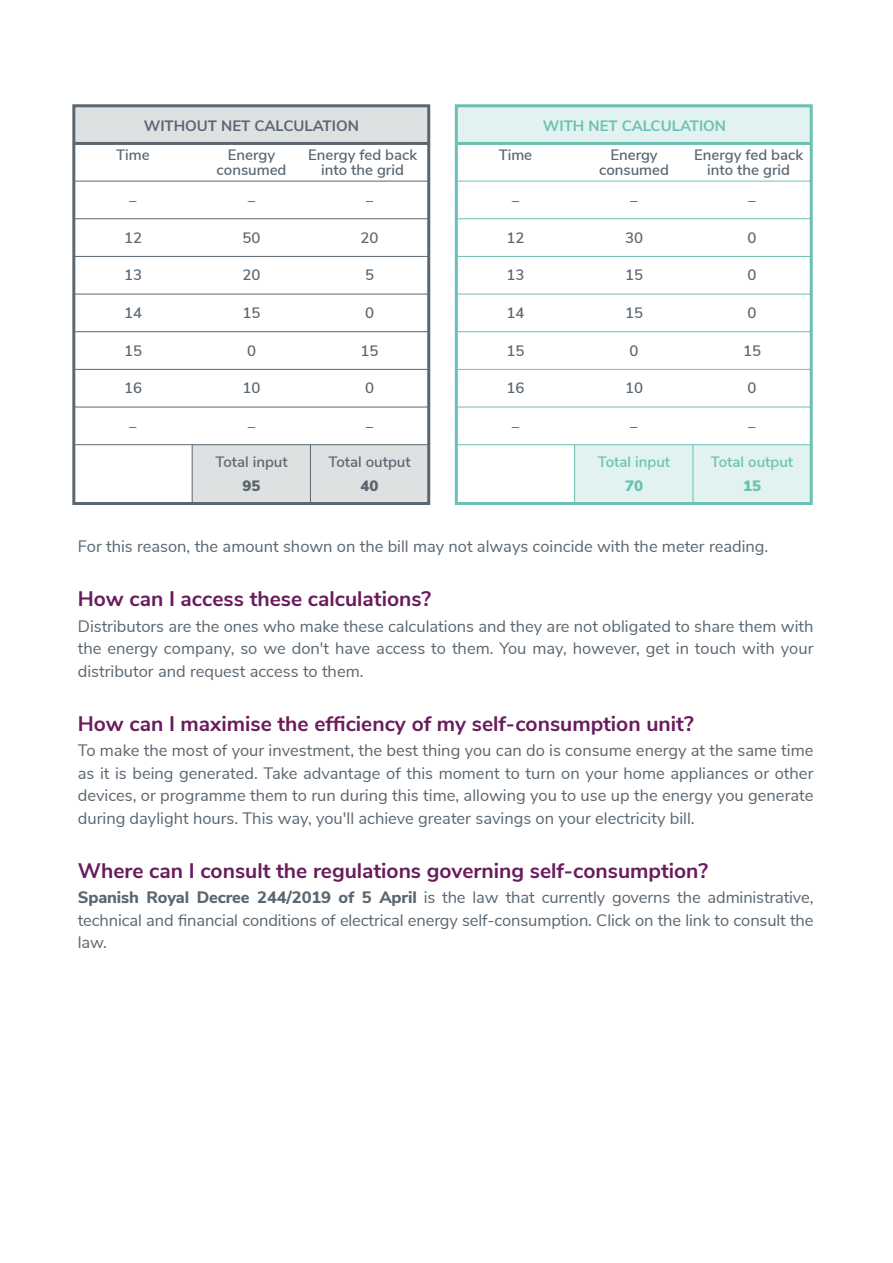
<style>
.page{position:relative;width:893px;height:1263px;background:#fff}
.page>*{position:absolute;margin:0;border:0;box-sizing:border-box;transform-origin:0 0}
.t1{font:700 21px "Nunito Sans";color:#6a1b5c}
.t2{font:16.5px/22.5px "Nunito Sans";color:#5a6670;text-align:justify}
.t3{font:600 15px/15px "Nunito Sans";color:#5a6670;text-align:center}
.t4{font:700 15px "Nunito Sans";color:#5a6670}
.t5{font:600 15px "Nunito Sans";color:#6ac1b3}
.t6{font:700 15px "Nunito Sans";color:#6ac1b3}
.t7{font:900 15px "Nunito Sans";color:#5a6670}
.t8{font:900 15px "Nunito Sans";color:#6ac1b3}
.s1{font-weight:800}
</style>
<div class="page">
<div style="left:74px;top:106px;width:354px;height:37px;background:#dee1e2"></div>
<div style="left:192px;top:445px;width:236px;height:58px;background:#dee1e2"></div>
<hr style="left:74px;top:142px;width:354px;height:3px;background:#5a6670">
<hr style="left:74px;top:181px;width:354px;height:1px;background:#5a6670">
<hr style="left:192px;top:445px;width:1px;height:58px;background:#5a6670">
<hr style="left:310px;top:445px;width:1px;height:58px;background:#5a6670">
<hr style="left:74px;top:218px;width:354px;height:1px;background:#5a6670">
<hr style="left:74px;top:256px;width:354px;height:1px;background:#5a6670">
<hr style="left:74px;top:294px;width:354px;height:1px;background:#5a6670">
<hr style="left:74px;top:331px;width:354px;height:1px;background:#5a6670">
<hr style="left:74px;top:369px;width:354px;height:1px;background:#5a6670">
<hr style="left:74px;top:407px;width:354px;height:1px;background:#5a6670">
<hr style="left:74px;top:444px;width:354px;height:1px;background:#5a6670">
<div style="left:72px;top:104px;width:358px;height:401px;border:3px solid #5a6670"></div>
<div style="left:456px;top:106px;width:355px;height:37px;background:#e1f2f0"></div>
<div style="left:575px;top:445px;width:236px;height:58px;background:#e1f2f0"></div>
<hr style="left:457px;top:142px;width:354px;height:3px;background:#6ac1b3">
<hr style="left:457px;top:181px;width:354px;height:1px;background:#6ac1b3">
<hr style="left:574px;top:445px;width:1px;height:58px;background:#6ac1b3">
<hr style="left:692px;top:445px;width:1px;height:58px;background:#6ac1b3">
<hr style="left:457px;top:218px;width:354px;height:1px;background:#6ac1b3">
<hr style="left:457px;top:256px;width:354px;height:1px;background:#6ac1b3">
<hr style="left:457px;top:294px;width:354px;height:1px;background:#6ac1b3">
<hr style="left:457px;top:331px;width:354px;height:1px;background:#6ac1b3">
<hr style="left:457px;top:369px;width:354px;height:1px;background:#6ac1b3">
<hr style="left:457px;top:407px;width:354px;height:1px;background:#6ac1b3">
<hr style="left:457px;top:444px;width:354px;height:1px;background:#6ac1b3">
<div style="left:455px;top:104px;width:358px;height:401px;border:3px solid #6ac1b3"></div>
<p class="t4" style="left:144px;top:115px;width:217px">WITHOUT NET CALCULATION</p>
<p class="t3" style="left:217px;top:147px;width:71px">Energy consumed</p>
<p class="t3" style="left:308px;top:147px;width:111px">Energy fed back into the grid</p>
<p class="t3" style="left:116px;top:147px;width:35px">Time</p>
<p class="t3" style="left:499px;top:147px;width:35px">Time</p>
<p class="t6" style="left:543px;top:115px;width:185px">WITH NET CALCULATION</p>
<p class="t3" style="left:599px;top:147px;width:71px">Energy consumed</p>
<p class="t3" style="left:694px;top:147px;width:111px">Energy fed back into the grid</p>
<p class="t3" style="left:129px;top:187px;width:9px">_</p>
<p class="t3" style="left:248px;top:187px;width:9px">_</p>
<p class="t3" style="left:366px;top:187px;width:9px">_</p>
<p class="t3" style="left:124px;top:229px;width:19px">12</p>
<p class="t3" style="left:243px;top:229px;width:19px">50</p>
<p class="t3" style="left:361px;top:229px;width:19px">20</p>
<p class="t3" style="left:124px;top:267px;width:19px">13</p>
<p class="t3" style="left:243px;top:267px;width:19px">20</p>
<p class="t3" style="left:365px;top:267px;width:10px">5</p>
<p class="t3" style="left:124px;top:304px;width:19px">14</p>
<p class="t3" style="left:243px;top:304px;width:19px">15</p>
<p class="t3" style="left:365px;top:304px;width:10px">0</p>
<p class="t3" style="left:124px;top:342px;width:19px">15</p>
<p class="t3" style="left:247px;top:342px;width:10px">0</p>
<p class="t3" style="left:361px;top:342px;width:19px">15</p>
<p class="t3" style="left:124px;top:380px;width:19px">16</p>
<p class="t3" style="left:243px;top:380px;width:19px">10</p>
<p class="t3" style="left:365px;top:380px;width:10px">0</p>
<p class="t3" style="left:129px;top:413px;width:9px">_</p>
<p class="t3" style="left:248px;top:413px;width:9px">_</p>
<p class="t3" style="left:366px;top:413px;width:9px">_</p>
<p class="t3" style="left:512px;top:187px;width:9px">_</p>
<p class="t3" style="left:630px;top:187px;width:9px">_</p>
<p class="t3" style="left:748px;top:187px;width:9px">_</p>
<p class="t3" style="left:506px;top:229px;width:19px">12</p>
<p class="t3" style="left:625px;top:229px;width:19px">30</p>
<p class="t3" style="left:748px;top:229px;width:10px">0</p>
<p class="t3" style="left:506px;top:267px;width:19px">13</p>
<p class="t3" style="left:625px;top:267px;width:19px">15</p>
<p class="t3" style="left:748px;top:267px;width:10px">0</p>
<p class="t3" style="left:506px;top:304px;width:19px">14</p>
<p class="t3" style="left:625px;top:304px;width:19px">15</p>
<p class="t3" style="left:748px;top:304px;width:10px">0</p>
<p class="t3" style="left:506px;top:342px;width:19px">15</p>
<p class="t3" style="left:629px;top:342px;width:10px">0</p>
<p class="t3" style="left:743px;top:342px;width:19px">15</p>
<p class="t3" style="left:506px;top:380px;width:19px">16</p>
<p class="t3" style="left:625px;top:380px;width:19px">10</p>
<p class="t3" style="left:748px;top:380px;width:10px">0</p>
<p class="t3" style="left:512px;top:413px;width:9px">_</p>
<p class="t3" style="left:630px;top:413px;width:9px">_</p>
<p class="t3" style="left:748px;top:413px;width:9px">_</p>
<p class="t3" style="left:215px;top:453px;width:74px">Total input</p>
<p class="t7" style="left:243px;top:474px;width:19px">95</p>
<p class="t3" style="left:328px;top:453px;width:84px">Total output</p>
<p class="t7" style="left:361px;top:474px;width:19px">40</p>
<p class="t5" style="left:598px;top:451px;width:74px">Total input</p>
<p class="t8" style="left:625px;top:474px;width:19px">70</p>
<p class="t5" style="left:711px;top:451px;width:84px">Total output</p>
<p class="t8" style="left:743px;top:474px;width:19px">15</p>
<p class="t2" style="left:78px;top:534px;width:692px">For this reason, the amount shown on the bill may not always coincide with the meter reading.</p>
<p class="t1" style="left:78px;top:583px;width:355px">How can I access these calculations?</p>
<p class="t2" style="left:78px;top:614px;width:737px">Distributors are the ones who make these calculations and they are not obligated to share them with the energy company, so we don't have access to them. You may, however, get in touch with your distributor and request access to them.</p>
<p class="t1" style="left:78px;top:708px;width:617px">How can I maximise the efficiency of my self-consumption unit?</p>
<p class="t2" style="left:78px;top:738px;width:737px">To make the most of your investment, the best thing you can do is consume energy at the same time as it is being generated. Take advantage of this moment to turn on your home appliances or other devices, or programme them to run during this time, allowing you to use up the energy you generate during daylight hours. This way, you'll achieve greater savings on your electricity bill.</p>
<p class="t1" style="left:78px;top:855px;width:632px">Where can I consult the regulations governing self-consumption?</p>
<p class="t2" style="left:78px;top:885px;width:737px"><span class="s1">Spanish Royal Decree 244/2019 of 5 April</span> is the law that currently governs the administrative, technical and financial conditions of electrical energy self-consumption. Click on the link to consult the law.</p>
</div>
